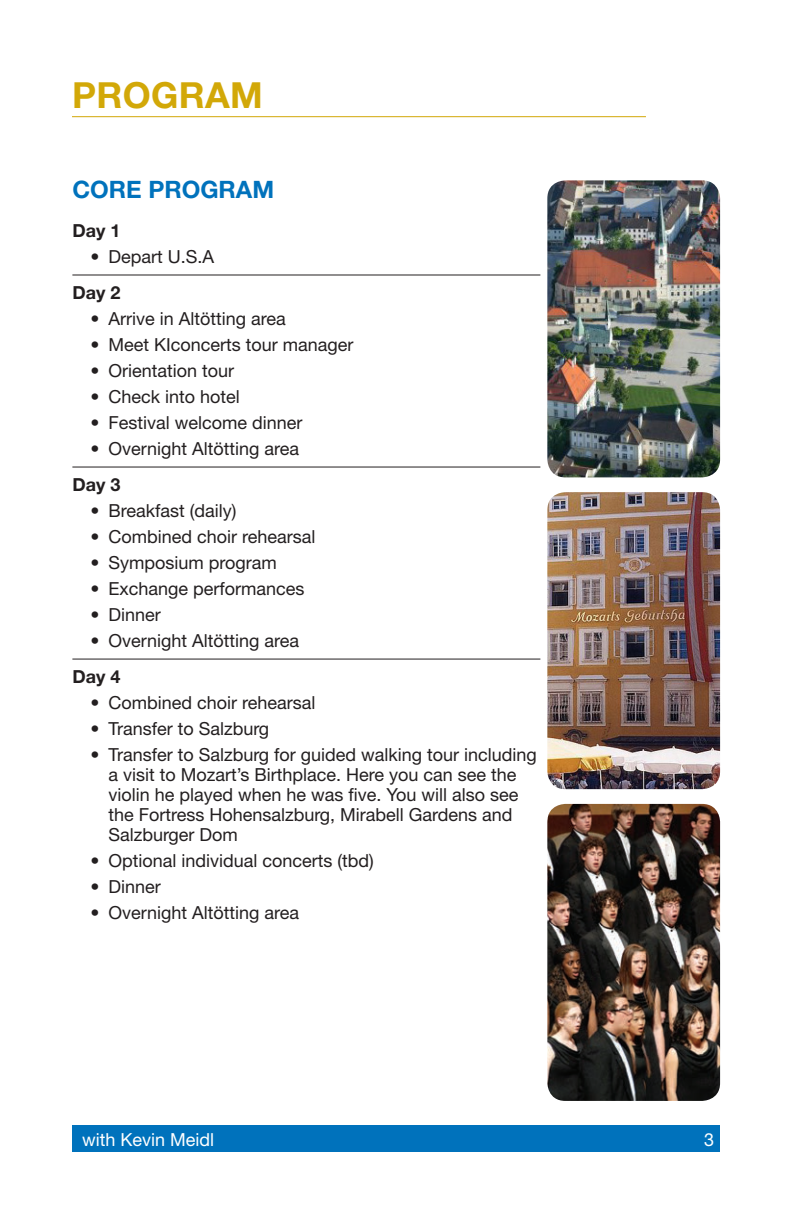
<style>
.page{position:relative;width:792px;height:1224px;background:#fff}
.page>*{position:absolute;margin:0;border:0;box-sizing:border-box;transform-origin:0 0}
.ChapterHead{font:700 36px "Helvetica Neue LT Std";letter-spacing:.01em;color:#d2a808}
.Subhead{font:700 24px "Helvetica Neue LT Std";color:#0072bc}
.program_copy{font:18px/20px "Helvetica Neue LT Std";color:#231f20}
.program_subhead{font:700 18px "Helvetica Neue LT Std";color:#231f20}
.t1{font:18px "Helvetica Neue LT Std";color:#fff}
</style>
<div class="page">
<div style="left:72px;top:1125px;width:648px;height:27px;background:#0072bc"></div>
<hr style="left:72px;top:274px;width:468px;height:1px;background:#231f20">
<hr style="left:72px;top:467px;width:468px;height:1px;background:#231f20">
<hr style="left:72px;top:659px;width:468px;height:1px;background:#231f20">
<hr style="left:72px;top:116px;width:574px;height:1px;background:#d2a808">
<img style="left:547px;top:180px;width:173px;height:297px">
<img style="left:547px;top:804px;width:173px;height:297px">
<img style="left:547px;top:492px;width:173px;height:297px">
<p class="ChapterHead" style="left:72px;top:73px;width:192px">PROGRAM</p>
<p class="Subhead" style="left:72px;top:174px;width:203px">CORE PROGRAM</p>
<p class="program_subhead" style="left:72px;top:219px;width:50px">Day 1</p>
<p class="program_copy" style="left:90px;top:246px;width:125px">• Depart U.S.A</p>
<p class="program_subhead" style="left:72px;top:281px;width:50px">Day 2</p>
<p class="program_copy" style="left:90px;top:308px;width:197px">• Arrive in Altötting area</p>
<p class="program_copy" style="left:90px;top:334px;width:265px">• Meet KIconcerts tour manager</p>
<p class="program_copy" style="left:90px;top:360px;width:145px">• Orientation tour</p>
<p class="program_copy" style="left:90px;top:386px;width:151px">• Check into hotel</p>
<p class="program_copy" style="left:90px;top:412px;width:214px">• Festival welcome dinner</p>
<p class="program_copy" style="left:90px;top:438px;width:210px">• Overnight Altötting area</p>
<p class="program_subhead" style="left:72px;top:473px;width:50px">Day 3</p>
<p class="program_copy" style="left:90px;top:500px;width:147px">• Breakfast (daily)</p>
<p class="program_copy" style="left:90px;top:526px;width:227px">• Combined choir rehearsal</p>
<p class="program_copy" style="left:90px;top:552px;width:188px">• Symposium program</p>
<p class="program_copy" style="left:90px;top:578px;width:216px">• Exchange performances</p>
<p class="program_copy" style="left:90px;top:604px;width:72px">• Dinner</p>
<p class="program_copy" style="left:90px;top:630px;width:210px">• Overnight Altötting area</p>
<p class="program_subhead" style="left:72px;top:665px;width:50px">Day 4</p>
<p class="program_copy" style="left:90px;top:692px;width:227px">• Combined choir rehearsal</p>
<p class="program_copy" style="left:90px;top:718px;width:180px">• Transfer to Salzburg</p>
<p class="program_copy" style="left:108px;top:744px;width:430px;text-indent:-18px">• Transfer to Salzburg for guided walking tour including a visit to Mozart’s Birthplace. Here you can see the violin he played when he was five. You will also see the Fortress Hohensalzburg, Mirabell Gardens and Salzburger Dom</p>
<p class="program_copy" style="left:90px;top:850px;width:285px">• Optional individual concerts (tbd)</p>
<p class="program_copy" style="left:90px;top:876px;width:72px">• Dinner</p>
<p class="program_copy" style="left:90px;top:902px;width:210px">• Overnight Altötting area</p>
<p class="t1" style="left:82px;top:1129px;width:134px">with Kevin Meidl</p>
<p class="t1" style="left:704px;top:1129px;width:12px">3</p>
</div>
